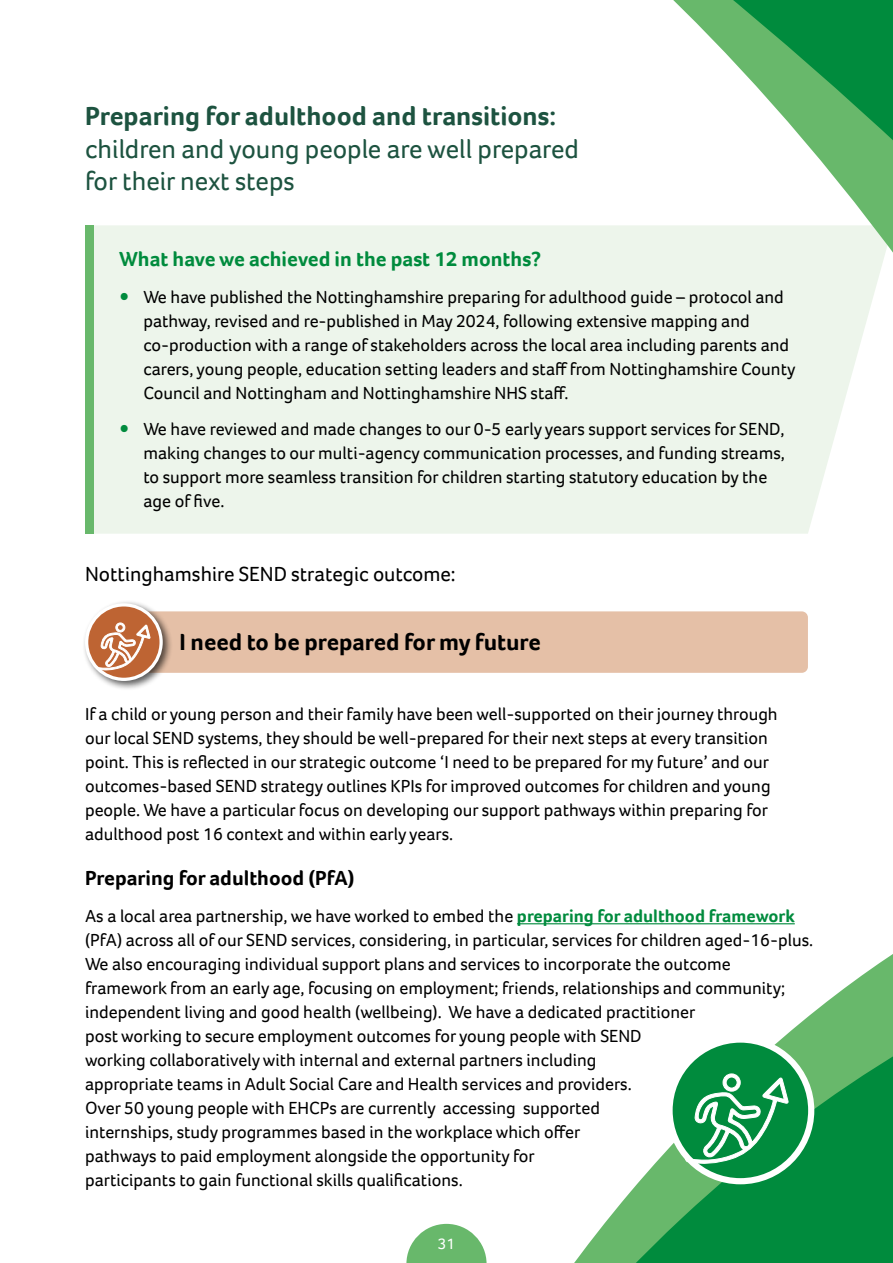
<style>
.page{position:relative;width:893px;height:1263px;background:#fff}
.page>*{position:absolute;margin:0;border:0;box-sizing:border-box;transform-origin:0 0}
.t1{font:27px/32.4px "Foco";color:#1d5340}
.t2{font:700 27px "Foco";color:#1d5340}
.t3{font:700 24px "Foco";color:#000}
.t4{font:700 21px "Foco";color:#008b3d}
.t5{font:21px "Foco";color:#000}
.t6{font:700 21px "Foco";color:#000}
.t7{font:18px/24px "Foco";color:#000}
.t8{font:15.75px "Foco";color:#fff}
.s1{font-size:27px;color:#008b3d}
.s2{font-weight:700;color:#008b3d}
</style>
<div class="page">
<div style="left:94px;top:225px;width:787px;height:309px;background:#edf5eb"></div>
<div style="left:85px;top:225px;width:9px;height:309px;background:#68b86b"></div>
<hr style="left:517px;top:923px;width:278px;height:1px;background:#008b3d">
<div style="left:136px;top:611px;width:672px;height:62px;background:#e5c0a7;border-radius:6px"></div>
<div style="left:81px;top:600px;width:92px;height:90px;background:#000;opacity:.65"></div>
<svg style="left:87px;top:605px;width:74px;height:74px;fill:#be6433"></svg>
<div style="left:85px;top:603px;width:78px;height:78px;border:3px solid #fff;border-radius:50%"></div>
<svg style="left:96px;top:623px;width:55px;height:48px"></svg>
<svg style="left:656px;top:0;width:237px;height:270px"></svg>
<svg style="left:574px;top:954px;width:319px;height:309px"></svg>
<svg style="left:623px;top:1049px;width:270px;height:214px;fill:#008b3d"></svg>
<svg style="left:669px;top:1039px;width:142px;height:142px;fill:#008b3d"></svg>
<div style="left:666px;top:1036px;width:148px;height:148px;border:6px solid #fff;border-radius:50%"></div>
<svg style="left:685px;top:1073px;width:104px;height:92px"></svg>
<svg style="left:406px;top:1224px;width:81px;height:39px"></svg>
<h1 class="t2" style="left:85px;top:98px;width:472px">Preparing for adulthood and transitions:</h1>
<h1 class="t1" style="left:85px;top:132px;width:495px">children and young people are well prepared for their next steps</h1>
<p class="t4" style="left:119px;top:245px;width:423px">What have we achieved in the past 12 months?</p>
<p class="t7" style="left:143px;top:284px;width:654px;text-indent:-24px"><span class="s1">•</span> We have published the Nottinghamshire preparing for adulthood guide – protocol and pathway, revised and re-published in May 2024, following extensive mapping and co-production with a range of stakeholders across the local area including parents and carers, young people, education setting leaders and staff from Nottinghamshire County Council and Nottingham and Nottinghamshire NHS staff.</p>
<p class="t7" style="left:143px;top:417px;width:643px;text-indent:-24px"><span class="s1">•</span> We have reviewed and made changes to our 0-5 early years support services for SEND, making changes to our multi-agency communication processes, and funding streams, to support more seamless transition for children starting statutory education by the age of five.</p>
<p class="t5" style="left:85px;top:560px;width:372px">Nottinghamshire SEND strategic outcome:</p>
<h2 class="t3" style="left:179px;top:626px;width:363px">I need to be prepared for my future</h2>
<p class="t7" style="left:85px;top:701px;width:694px">If a child or young person and their family have been well-supported on their journey through our local SEND systems, they should be well-prepared for their next steps at every transition point. This is reflected in our strategic outcome ‘I need to be prepared for my future’ and our outcomes-based SEND strategy outlines KPIs for improved outcomes for children and young people. We have a particular focus on developing our support pathways within preparing for adulthood post 16 context and within early years.</p>
<p class="t6" style="left:85px;top:864px;width:271px">Preparing for adulthood (PfA)</p>
<p class="t7" style="left:85px;top:903px;width:730px">As a local area partnership, we have worked to embed the <span class="s2">preparing for adulthood framework </span>(PfA) across all of our SEND services, considering, in particular, services for children aged-16-plus.<br>We also encouraging individual support plans and services to incorporate the outcome framework from an early age, focusing on employment; friends, relationships and community; independent living and good health (wellbeing). We have a dedicated practitioner<br>post working to secure employment outcomes for young people with SEND<br>working collaboratively with internal and external partners including<br>appropriate teams in Adult Social Care and Health services and providers.<br>Over 50 young people with EHCPs are currently accessing supported<br>internships, study programmes based in the workplace which offer<br>pathways to paid employment alongside the opportunity for<br>participants to gain functional skills qualifications.</p>
<p class="t8" style="left:438px;top:1233px;width:19px">31</p>
</div>
